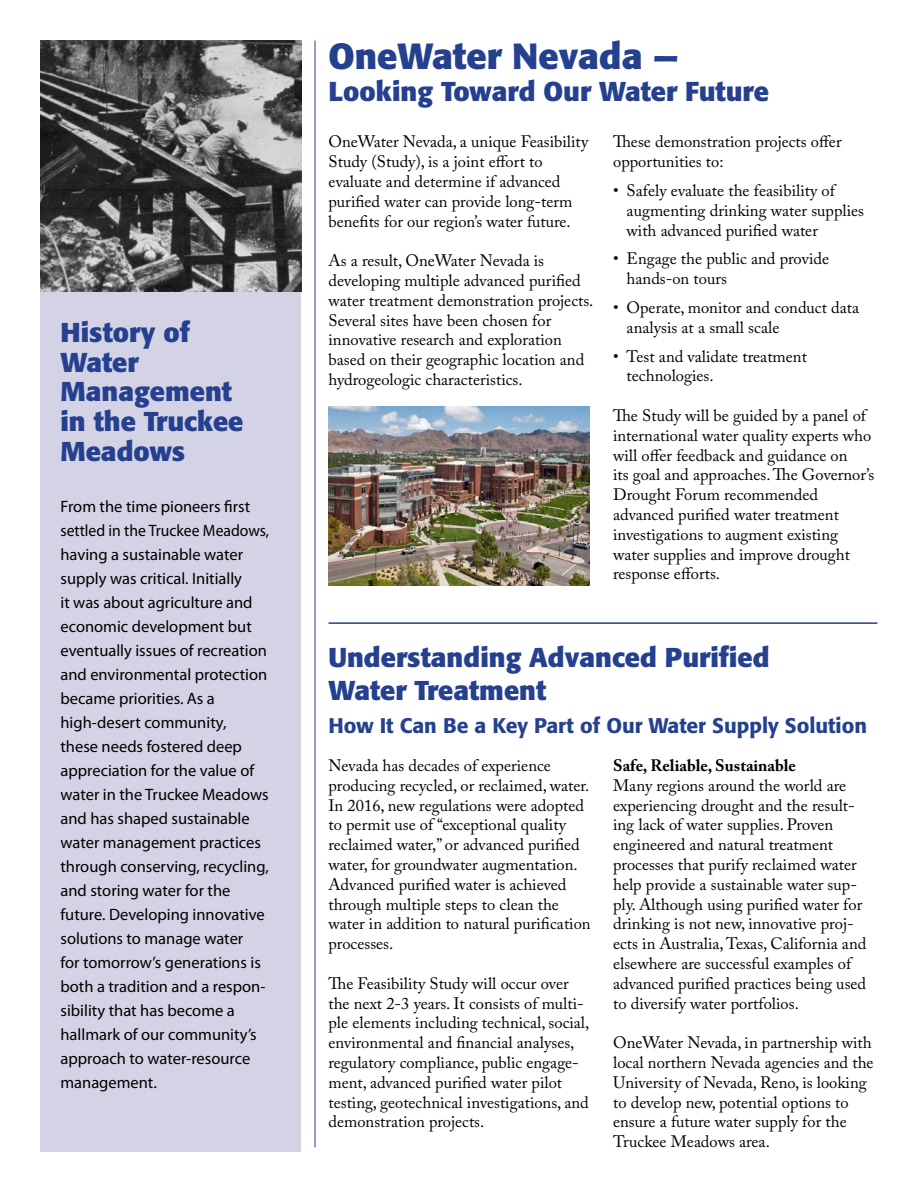
<style>
.page{position:relative;width:918px;height:1188px;background:#fff}
.page>*{position:absolute;margin:0;border:0;box-sizing:border-box;transform-origin:0 0}
.t1{font:700 36px "Formata";color:#25408f}
.t2{font:700 27px/30px "Formata";color:#25408f}
.t3{font:500 21px "Formata";color:#25408f}
.t4{font:16.5px/19.8px "Adobe Caslon Pro";color:#000}
.t5{font:16.5px/24px "Myriad Pro";color:#000}
.t6{font:700 16.5px "Adobe Caslon Pro";color:#000}
</style>
<div class="page">
<div style="left:40px;top:95px;width:262px;height:1056px;background:#d4d3e6"></div>
<hr style="left:315px;top:40px;width:1px;height:1108px;background:#25408f">
<hr style="left:328px;top:622px;width:550px;height:2px;background:#25408f">
<img style="left:328px;top:407px;width:262px;height:178px">
<img style="left:40px;top:40px;width:262px;height:252px">
<h2 class="t2" style="left:60px;top:317px;width:184px">History of<br>Water<br>Management in the Truckee<br>Meadows</h2>
<p class="t5" style="left:60px;top:495px;width:210px">From the time pioneers first settled in the Truckee Meadows, having a sustainable water supply was critical. Initially<br>it was about agriculture and economic development but eventually issues of recreation and environmental protection became priorities. As a high-desert community,<br>these needs fostered deep appreciation for the value of water in the Truckee Meadows and has shaped sustainable water management practices through conserving, recycling, and storing water for the future. Developing innovative solutions to manage water<br>for tomorrow’s generations is both a tradition and a respon&shy;sibility that has become a hallmark of our community’s approach to water-resource management.</p>
<h1 class="t1" style="left:328px;top:34px;width:352px">OneWater Nevada —</h1>
<h2 class="t2" style="left:328px;top:77px;width:442px">Looking Toward Our Water Future</h2>
<p class="t4" style="left:328px;top:132px;width:261px">OneWater Nevada, a unique Feasibility Study (Study), is a joint effort to evaluate and determine if advanced purified water can provide long-term benefits for our region’s water future.</p>
<p class="t4" style="left:328px;top:251px;width:266px">As a result, OneWater Nevada is developing multiple advanced purified water treatment demonstration projects.<br>Several sites have been chosen for innovative research and exploration based on their geographic location and hydrogeologic characteristics.</p>
<p class="t4" style="left:613px;top:132px;width:230px">These demonstration projects offer opportunities to:</p>
<p class="t4" style="left:627px;top:180px;width:239px;text-indent:-13px">• Safely evaluate the feasibility of augmenting drinking water supplies with advanced purified water</p>
<p class="t4" style="left:627px;top:249px;width:204px;text-indent:-13px">• Engage the public and provide hands-on tours</p>
<p class="t4" style="left:627px;top:297px;width:234px;text-indent:-13px">• Operate, monitor and conduct data analysis at a small scale</p>
<p class="t4" style="left:627px;top:346px;width:182px;text-indent:-13px">• Test and validate treatment technologies.</p>
<p class="t4" style="left:613px;top:405px;width:263px">The Study will be guided by a panel of international water quality experts who will offer feedback and guidance on<br>its goal and approaches. The Governor’s Drought Forum recommended advanced purified water treatment investigations to augment existing water supplies and improve drought response efforts.</p>
<h2 class="t2" style="left:328px;top:641px;width:443px;line-height:32.4px">Understanding Advanced Purified<br>Water Treatment</h2>
<p class="t3" style="left:328px;top:712px;width:540px">How It Can Be a Key Part of Our Water Supply Solution</p>
<p class="t4" style="left:329px;top:755px;width:264px">Nevada has decades of experience producing recycled, or reclaimed, water.<br>In 2016, new regulations were adopted to permit use of “exceptional quality reclaimed water,” or advanced purified water, for groundwater augmentation.<br>Advanced purified water is achieved through multiple steps to clean the water in addition to natural purification processes.</p>
<p class="t4" style="left:329px;top:973px;width:262px">The Feasibility Study will occur over the next 2-3 years. It consists of multi&shy;ple elements including technical, social, environmental and financial analyses, regulatory compliance, public engage&shy;ment, advanced purified water pilot testing, geotechnical investigations, and demonstration projects.</p>
<p class="t6" style="left:613px;top:756px;width:184px">Safe, Reliable, Sustainable</p>
<p class="t4" style="left:613px;top:775px;width:255px">Many regions around the world are experiencing drought and the result&shy;ing lack of water supplies. Proven engineered and natural treatment processes that purify reclaimed water help provide a sustainable water sup&shy;ply. Although using purified water for drinking is not new, innovative proj&shy;ects in Australia, Texas, California and elsewhere are successful examples of advanced purified practices being used to diversify water portfolios.</p>
<p class="t4" style="left:613px;top:1033px;width:262px">OneWater Nevada, in partnership with local northern Nevada agencies and the University of Nevada, Reno, is looking to develop new, potential options to ensure a future water supply for the Truckee Meadows area.</p>
</div>
